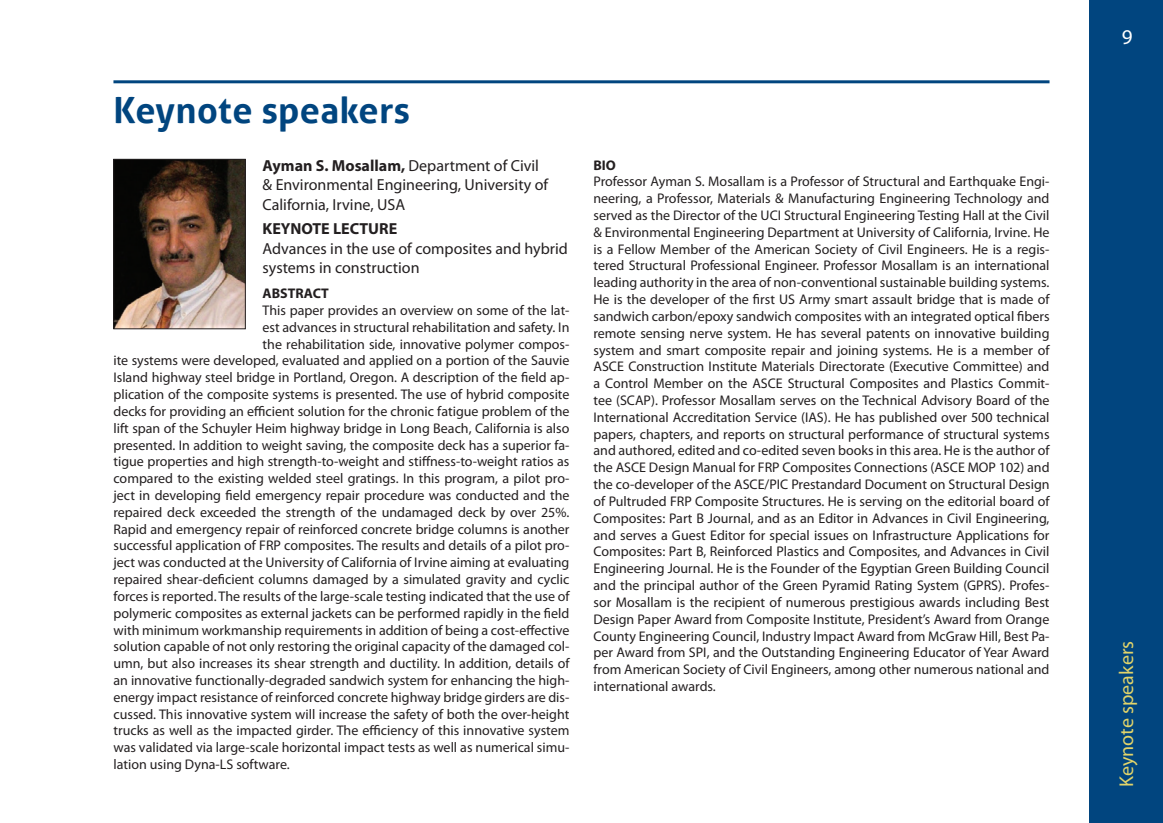
<style>
.page{position:relative;width:1163px;height:823px;background:#fff}
.page>*{position:absolute;margin:0;border:0;box-sizing:border-box;transform-origin:0 0}
.t1{font:700 36px "Aller";letter-spacing:.01em;color:#01457f}
.t2{font:21px "Myriad Pro";color:#fff}
.t3{font:20px "Myriad Pro";color:#e2d46a}
.t4{font:16px/19.2px "Myriad Pro";color:#231f20}
.t5{font:700 16px "Myriad Pro";color:#231f20}
.t6{font:14px/16.8px "Myriad Pro";color:#231f20;text-align:justify}
.t7{font:700 14px "Myriad Pro";color:#231f20}
.s1{font-weight:700}
</style>
<div class="page">
<div style="left:1089px;top:0;width:73px;height:822px;background:#01457f"></div>
<img style="left:115px;top:161px;width:128px;height:166px">
<div style="left:113px;top:159px;width:132px;height:170px;border:1px solid #231f20"></div>
<hr style="left:113px;top:80px;width:936px;height:3px;background:#01457f">
<h1 class="t1" style="left:113px;top:88px;width:298px">Keynote speakers</h1>
<p class="t4" style="left:262px;top:156px;width:287px"><span class="s1">Ayman S. Mosallam,</span> Department of Civil &amp; Environmental Engineering, University of<br>California, Irvine, USA</p>
<p class="t5" style="left:262px;top:218px;width:136px">KEYNOTE LECTURE</p>
<p class="t4" style="left:262px;top:238px;width:307px">Advances in the use of composites and hybrid systems in construction</p>
<p class="t7" style="left:262px;top:284px;width:68px">ABSTRACT</p>
<p class="t6" style="left:262px;top:301px;width:308px">This paper provides an overview on some of the lat-</p>
<p class="t6" style="left:262px;top:318px;width:308px">est advances in structural rehabilitation and safety. In</p>
<p class="t6" style="left:262px;top:335px;width:308px">the rehabilitation side, innovative polymer compos-</p>
<p class="t6" style="left:113px;top:352px;width:457px">ite systems were developed, evaluated and applied on a portion of the Sauvie</p>
<p class="t6" style="left:113px;top:369px;width:457px">Island highway steel bridge in Portland, Oregon. A description of the field ap-</p>
<p class="t6" style="left:113px;top:385px;width:457px">plication of the composite systems is presented. The use of hybrid composite</p>
<p class="t6" style="left:113px;top:402px;width:457px">decks for providing an efficient solution for the chronic fatigue problem of the</p>
<p class="t6" style="left:113px;top:419px;width:457px">lift span of the Schuyler Heim highway bridge in Long Beach, California is also</p>
<p class="t6" style="left:113px;top:436px;width:457px">presented. In addition to weight saving, the composite deck has a superior fa-</p>
<p class="t6" style="left:113px;top:453px;width:457px">tigue properties and high strength-to-weight and stiffness-to-weight ratios as</p>
<p class="t6" style="left:113px;top:469px;width:457px">compared to the existing welded steel gratings. In this program, a pilot pro-</p>
<p class="t6" style="left:113px;top:486px;width:457px">ject in developing field emergency repair procedure was conducted and the</p>
<p class="t6" style="left:113px;top:503px;width:457px">repaired deck exceeded the strength of the undamaged deck by over 25%.</p>
<p class="t6" style="left:113px;top:520px;width:457px">Rapid and emergency repair of reinforced concrete bridge columns is another</p>
<p class="t6" style="left:113px;top:537px;width:457px">successful application of FRP composites. The results and details of a pilot pro-</p>
<p class="t6" style="left:113px;top:553px;width:457px">ject was conducted at the University of California of Irvine aiming at evaluating</p>
<p class="t6" style="left:113px;top:570px;width:457px">repaired shear-deficient columns damaged by a simulated gravity and cyclic</p>
<p class="t6" style="left:113px;top:587px;width:457px">forces is reported. The results of the large-scale testing indicated that the use of</p>
<p class="t6" style="left:113px;top:604px;width:457px">polymeric composites as external jackets can be performed rapidly in the field</p>
<p class="t6" style="left:113px;top:621px;width:457px">with minimum workmanship requirements in addition of being a cost-effective</p>
<p class="t6" style="left:113px;top:637px;width:457px">solution capable of not only restoring the original capacity of the damaged col-</p>
<p class="t6" style="left:113px;top:654px;width:457px">umn, but also increases its shear strength and ductility. In addition, details of</p>
<p class="t6" style="left:113px;top:671px;width:457px">an innovative functionally-degraded sandwich system for enhancing the high-</p>
<p class="t6" style="left:113px;top:688px;width:457px">energy impact resistance of reinforced concrete highway bridge girders are dis-</p>
<p class="t6" style="left:113px;top:705px;width:457px">cussed. This innovative system will increase the safety of both the over-height</p>
<p class="t6" style="left:113px;top:721px;width:457px">trucks as well as the impacted girder. The efficiency of this innovative system</p>
<p class="t6" style="left:113px;top:738px;width:457px">was validated via large-scale horizontal impact tests as well as numerical simu-</p>
<p class="t6" style="left:113px;top:755px;width:178px">lation using Dyna-LS software.</p>
<p class="t7" style="left:593px;top:156px;width:24px">BIO</p>
<p class="t6" style="left:593px;top:173px;width:457px">Professor Ayman S. Mosallam is a Professor of Structural and Earthquake Engi&shy;neering, a Professor, Materials &amp; Manufacturing Engineering Technology and served as the Director of the UCI Structural Engineering Testing Hall at the Civil &amp; Environmental Engineering Department at University of California, Irvine. He is a Fellow Member of the American Society of Civil Engineers. He is a regis&shy;tered Structural Professional Engineer. Professor Mosallam is an international leading authority in the area of non-conventional sustainable building systems.<br>He is the developer of the first US Army smart assault bridge that is made of sandwich carbon/epoxy sandwich composites with an integrated optical fibers remote sensing nerve system. He has several patents on innovative building system and smart composite repair and joining systems. He is a member of ASCE Construction Institute Materials Directorate (Executive Committee) and a Control Member on the ASCE Structural Composites and Plastics Commit&shy;tee (SCAP). Professor Mosallam serves on the Technical Advisory Board of the International Accreditation Service (IAS). He has published over 500 technical papers, chapters, and reports on structural performance of structural systems and authored, edited and co-edited seven books in this area. He is the author of the ASCE Design Manual for FRP Composites Connections (ASCE MOP 102) and the co-developer of the ASCE/PIC Prestandard Document on Structural Design of Pultruded FRP Composite Structures. He is serving on the editorial board of Composites: Part B Journal, and as an Editor in Advances in Civil Engineering, and serves a Guest Editor for special issues on Infrastructure Applications for Composites: Part B, Reinforced Plastics and Composites, and Advances in Civil Engineering Journal. He is the Founder of the Egyptian Green Building Council and the principal author of the Green Pyramid Rating System (GPRS). Profes&shy;sor Mosallam is the recipient of numerous prestigious awards including Best Design Paper Award from Composite Institute, President’s Award from Orange County Engineering Council, Industry Impact Award from McGraw Hill, Best Pa&shy;per Award from SPI, and the Outstanding Engineering Educator of Year Award from American Society of Civil Engineers, among other numerous national and international awards.</p>
<h2 class="t2" style="left:1121px;top:24px;width:12px">9</h2>
<h3 class="t3" style="left:1113px;top:786px;width:147px;rotate:-90deg">Keynote speakers</h3>
</div>
